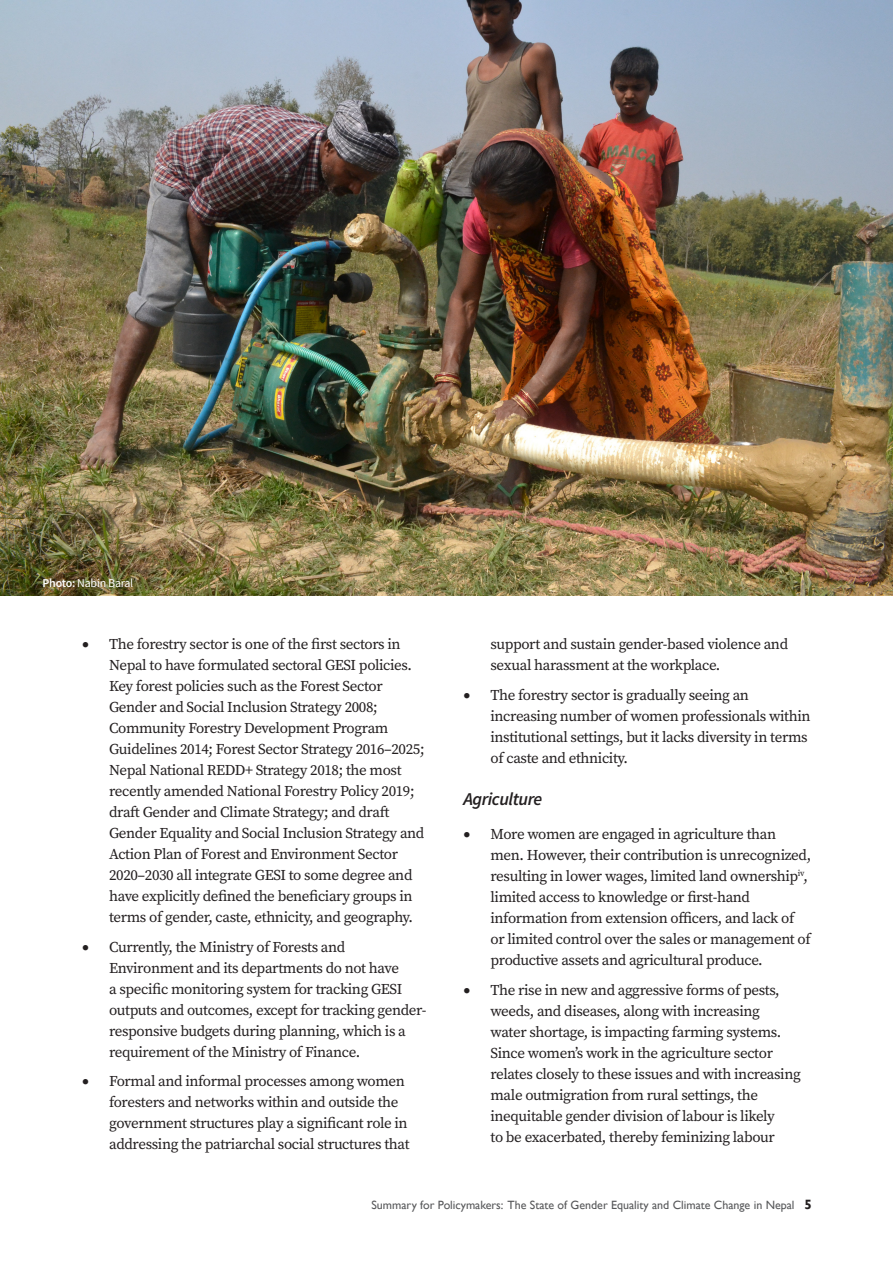
<style>
.page{position:relative;width:893px;height:1263px;background:#fff}
.page>*{position:absolute;margin:0;border:0;box-sizing:border-box;transform-origin:0 0}
.Head_II{font:italic 600 18px "Source Sans Pro";letter-spacing:-.025em;color:#231f20}
.t1{font:15px/21px "Source Serif Pro";letter-spacing:-.025em;color:#231f20}
.t2{font:12px "Gill Sans";color:#57585a}
.t3{font:12px "Source Sans Pro";letter-spacing:-.02em;color:#fff}
.s1{font-weight:600}
.s2{font-weight:700;font-size:13.5px;color:#231f20}
</style>
<div class="page">
<img style="left:0;top:0;width:893px;height:595px">
<p class="t3" style="left:43px;top:575px;width:92px"><span class="s1">Photo:</span> Nabin Baral</p>
<p class="t1" style="left:109px;top:634px;width:317px;text-indent:-27px">• The forestry sector is one of the first sectors in Nepal to have formulated sectoral GESI policies.<br>Key forest policies such as the Forest Sector Gender and Social Inclusion Strategy 2008; Community Forestry Development Program Guidelines 2014; Forest Sector Strategy 2016–2025; Nepal National REDD+ Strategy 2018; the most recently amended National Forestry Policy 2019; draft Gender and Climate Strategy; and draft Gender Equality and Social Inclusion Strategy and Action Plan of Forest and Environment Sector 2020–2030 all integrate GESI to some degree and have explicitly defined the beneficiary groups in terms of gender, caste, ethnicity, and geography.</p>
<p class="t1" style="left:109px;top:936px;width:319px;text-indent:-27px">• Currently, the Ministry of Forests and Environment and its departments do not have<br>a specific monitoring system for tracking GESI outputs and outcomes, except for tracking gender&shy;responsive budgets during planning, which is a requirement of the Ministry of Finance.</p>
<p class="t1" style="left:109px;top:1071px;width:302px;text-indent:-27px">• Formal and informal processes among women foresters and networks within and outside the government structures play a significant role in addressing the patriarchal social structures that</p>
<p class="t1" style="left:490px;top:634px;width:299px">support and sustain gender-based violence and sexual harassment at the workplace.</p>
<p class="t1" style="left:490px;top:684px;width:322px;text-indent:-27px">• The forestry sector is gradually seeing an increasing number of women professionals within institutional settings, but it lacks diversity in terms of caste and ethnicity.</p>
<p class="Head_II" style="left:463px;top:787px;width:80px">Agriculture</p>
<p class="t1" style="left:490px;top:823px;width:322px;text-indent:-27px">• More women are engaged in agriculture than men. However, their contribution is unrecognized, resulting in lower wages, limited land ownership<sup>iv</sup>, limited access to knowledge or first-hand information from extension officers, and lack of or limited control over the sales or management of productive assets and agricultural produce.</p>
<p class="t1" style="left:490px;top:979px;width:312px;text-indent:-27px">• The rise in new and aggressive forms of pests, weeds, and diseases, along with increasing<br>water shortage, is impacting farming systems.<br>Since women’s work in the agriculture sector relates closely to these issues and with increasing male outmigration from rural settings, the inequitable gender division of labour is likely<br>to be exacerbated, thereby feminizing labour</p>
<p class="t2" style="left:371px;top:1198px;width:442px">Summary for Policymakers: The State of Gender Equality and Climate Change in Nepal <span class="s2">5</span></p>
</div>
